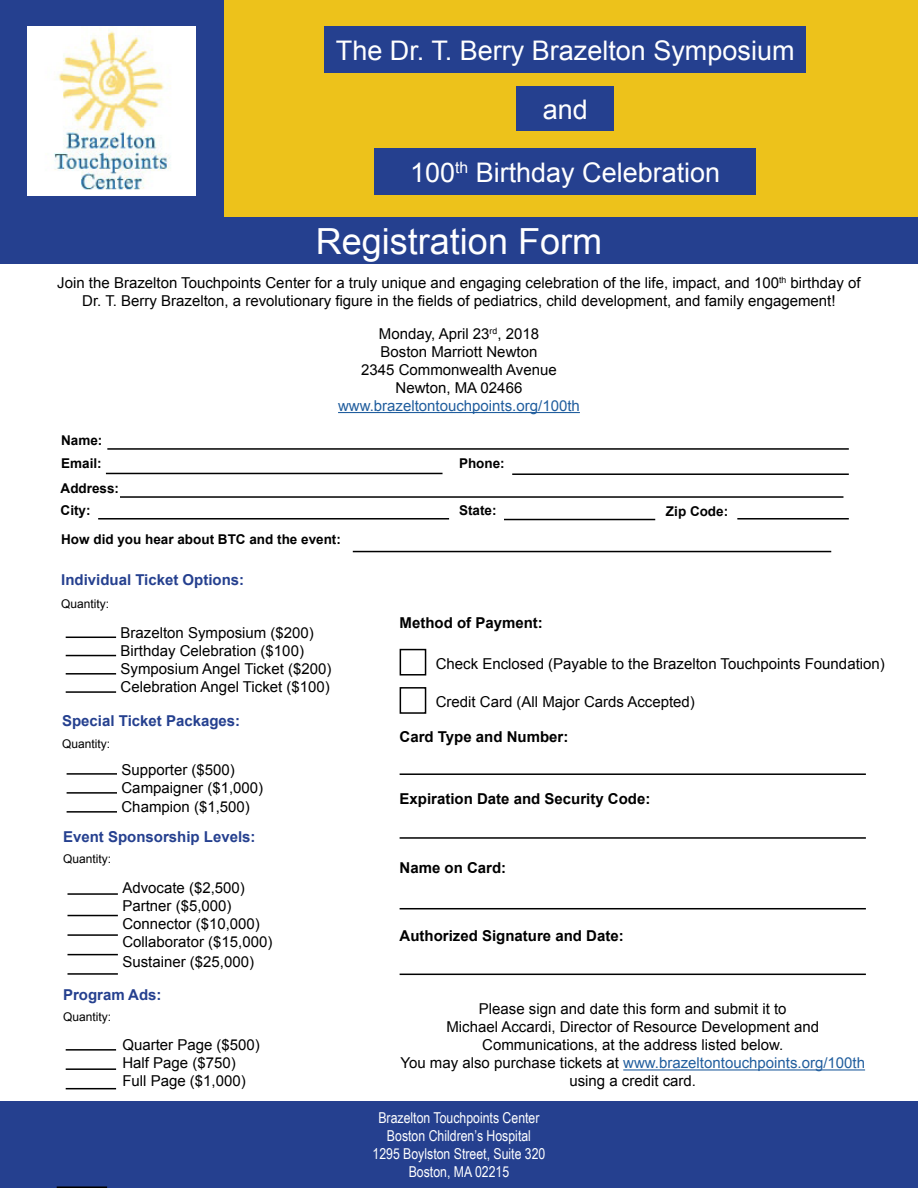
<style>
.page{position:relative;width:918px;height:1188px;background:#fff}
.page>*{position:absolute;margin:0;border:0;box-sizing:border-box;transform-origin:0 0}
.t1{font:36px "Arial";color:#fff}
.t2{font:27px/59.1px "Arial";color:#fff;text-align:center}
.t3{font:15px/18px "Arial";color:#000}
.t4{font:700 15px "Arial";color:#000}
.t5{font:15px/18px "Arial Narrow";color:#fff;text-align:center}
.t6{font:700 15px "Arial";color:#25408f}
.t7{font:15px "Arial";color:#215e9e}
.t8{font:700 13.5px/23.1px "Arial";color:#000}
.t9{font:12px "Arial";color:#000}
.s1{color:#215e9e}
</style>
<div class="page">
<div style="left:212px;top:0;width:706px;height:218px;background:#edc21b"></div>
<div style="left:0;top:0;width:223px;height:218px;background:#25408f"></div>
<img style="left:27px;top:26px;width:169px;height:169px">
<div style="left:324px;top:26px;width:482px;height:47px;background:#25408f"></div>
<div style="left:516px;top:86px;width:98px;height:45px;background:#25408f"></div>
<div style="left:375px;top:148px;width:381px;height:47px;background:#25408f"></div>
<div style="left:0;top:218px;width:918px;height:46px;background:#25408f"></div>
<hr style="left:338px;top:412px;width:242px;height:1px;background:#215e9e">
<hr style="left:107px;top:448px;width:742px;height:2px;background:#000">
<hr style="left:106px;top:473px;width:337px;height:1px;background:#000">
<hr style="left:512px;top:473px;width:337px;height:2px;background:#000">
<hr style="left:120px;top:496px;width:723px;height:2px;background:#000">
<hr style="left:98px;top:518px;width:351px;height:2px;background:#000">
<hr style="left:504px;top:519px;width:151px;height:1px;background:#000">
<hr style="left:737px;top:518px;width:112px;height:2px;background:#000">
<hr style="left:353px;top:551px;width:478px;height:1px;background:#000">
<hr style="left:67px;top:773px;width:50px;height:2px;background:#000">
<hr style="left:67px;top:792px;width:50px;height:2px;background:#000">
<hr style="left:67px;top:811px;width:50px;height:2px;background:#000">
<div style="left:400px;top:649px;width:26px;height:27px;border:2px solid #000"></div>
<div style="left:400px;top:687px;width:26px;height:27px;border:2px solid #000"></div>
<hr style="left:400px;top:773px;width:466px;height:2px;background:#000">
<hr style="left:400px;top:837px;width:466px;height:2px;background:#000">
<hr style="left:400px;top:908px;width:466px;height:1px;background:#000">
<hr style="left:400px;top:974px;width:466px;height:1px;background:#000">
<hr style="left:623px;top:1069px;width:242px;height:2px;background:#215e9e">
<div style="left:0;top:1102px;width:918px;height:86px;background:#25408f"></div>
<hr style="left:66px;top:637px;width:50px;height:1px;background:#000">
<hr style="left:66px;top:655px;width:50px;height:1px;background:#000">
<hr style="left:66px;top:691px;width:50px;height:2px;background:#000">
<hr style="left:66px;top:673px;width:50px;height:2px;background:#000">
<hr style="left:68px;top:893px;width:50px;height:2px;background:#000">
<hr style="left:68px;top:915px;width:50px;height:1px;background:#000">
<hr style="left:68px;top:934px;width:50px;height:2px;background:#000">
<hr style="left:68px;top:954px;width:50px;height:1px;background:#000">
<hr style="left:68px;top:973px;width:50px;height:2px;background:#000">
<hr style="left:57px;top:1186px;width:50px;height:2px;background:#000">
<hr style="left:66px;top:1049px;width:50px;height:2px;background:#000">
<hr style="left:66px;top:1068px;width:50px;height:2px;background:#000">
<hr style="left:66px;top:1088px;width:50px;height:1px;background:#000">
<h2 class="t2" style="left:336px;top:21px;width:460px">The Dr. T. Berry Brazelton Symposium and</h2>
<h2 class="t2" style="left:410px;top:143px;width:312px">100<sup>th</sup> Birthday Celebration</h2>
<h1 class="t1" style="left:316px;top:218px;width:288px">Registration Form</h1>
<p class="t3" style="left:57px;top:274px;width:805px;text-align:center">Join the Brazelton Touchpoints Center for a truly unique and engaging celebration of the life, impact, and 100<sup>th</sup> birthday of<br>Dr. T. Berry Brazelton, a revolutionary figure in the fields of pediatrics, child development, and family engagement!</p>
<p class="t3" style="left:361px;top:325px;width:197px;text-align:center">Monday, April 23<sup>rd</sup>, 2018<br>Boston Marriott Newton<br>2345 Commonwealth Avenue<br>Newton, MA 02466</p>
<p class="t7" style="left:338px;top:396px;width:243px">www.brazeltontouchpoints.org/100th</p>
<p class="t8" style="left:61px;top:429px;width:43px">Name:<br>Email:</p>
<p class="t8" style="left:459px;top:452px;width:47px">Phone:</p>
<p class="t8" style="left:61px;top:477px;width:60px;line-height:22.6px">Address:<br>City:</p>
<p class="t8" style="left:61px;top:528px;width:281px">How did you hear about BTC and the event:</p>
<p class="t6" style="left:61px;top:570px;width:185px">Individual Ticket Options:</p>
<p class="t3" style="left:121px;top:624px;width:212px">Brazelton Symposium ($200)<br>Birthday Celebration ($100)<br>Symposium Angel Ticket ($200)<br>Celebration Angel Ticket ($100)</p>
<p class="t9" style="left:61px;top:596px;width:50px">Quantity:</p>
<p class="t6" style="left:62px;top:711px;width:180px">Special Ticket Packages:</p>
<p class="t9" style="left:62px;top:736px;width:50px">Quantity:</p>
<p class="t3" style="left:122px;top:761px;width:143px">Supporter ($500)<br>Campaigner ($1,000)</p>
<p class="t3" style="left:122px;top:798px;width:130px">Champion ($1,500)</p>
<p class="t6" style="left:63px;top:826px;width:194px">Event Sponsorship Levels:</p>
<p class="t9" style="left:63px;top:851px;width:50px">Quantity:</p>
<p class="t3" style="left:122px;top:879px;width:152px">Advocate ($2,500)<br>Partner ($5,000)<br>Connector ($10,000)<br>Collaborator ($15,000)</p>
<p class="t3" style="left:122px;top:953px;width:133px">Sustainer ($25,000)</p>
<p class="t6" style="left:63px;top:984px;width:100px">Program Ads:</p>
<p class="t9" style="left:63px;top:1009px;width:50px">Quantity:</p>
<p class="t3" style="left:122px;top:1036px;width:139px">Quarter Page ($500)<br>Half Page ($750)<br>Full Page ($1,000)</p>
<p class="t8" style="left:459px;top:500px;width:39px">State:</p>
<p class="t8" style="left:666px;top:500px;width:64px">Zip Code:</p>
<p class="t4" style="left:400px;top:613px;width:145px">Method of Payment:</p>
<p class="t3" style="left:436px;top:655px;width:451px">Check Enclosed (Payable to the Brazelton Touchpoints Foundation)</p>
<p class="t3" style="left:436px;top:693px;width:261px">Credit Card (All Major Cards Accepted)</p>
<p class="t4" style="left:400px;top:726px;width:170px">Card Type and Number:</p>
<p class="t4" style="left:400px;top:789px;width:252px">Expiration Date and Security Code:</p>
<p class="t4" style="left:400px;top:857px;width:108px">Name on Card:</p>
<p class="t4" style="left:400px;top:926px;width:226px">Authorized Signature and Date:</p>
<p class="t3" style="left:400px;top:1000px;width:466px;text-align:center">Please sign and date this form and submit it to<br>Michael Accardi, Director of Resource Development and Communications, at the address listed below.<br>You may also purchase tickets at <span class="s1">www.brazeltontouchpoints.org/100th </span>using a credit card.</p>
<p class="t5" style="left:372px;top:1108px;width:175px">Brazelton Touchpoints Center<br>Boston Children’s Hospital<br>1295 Boylston Street, Suite 320<br>Boston, MA 02215</p>
</div>
